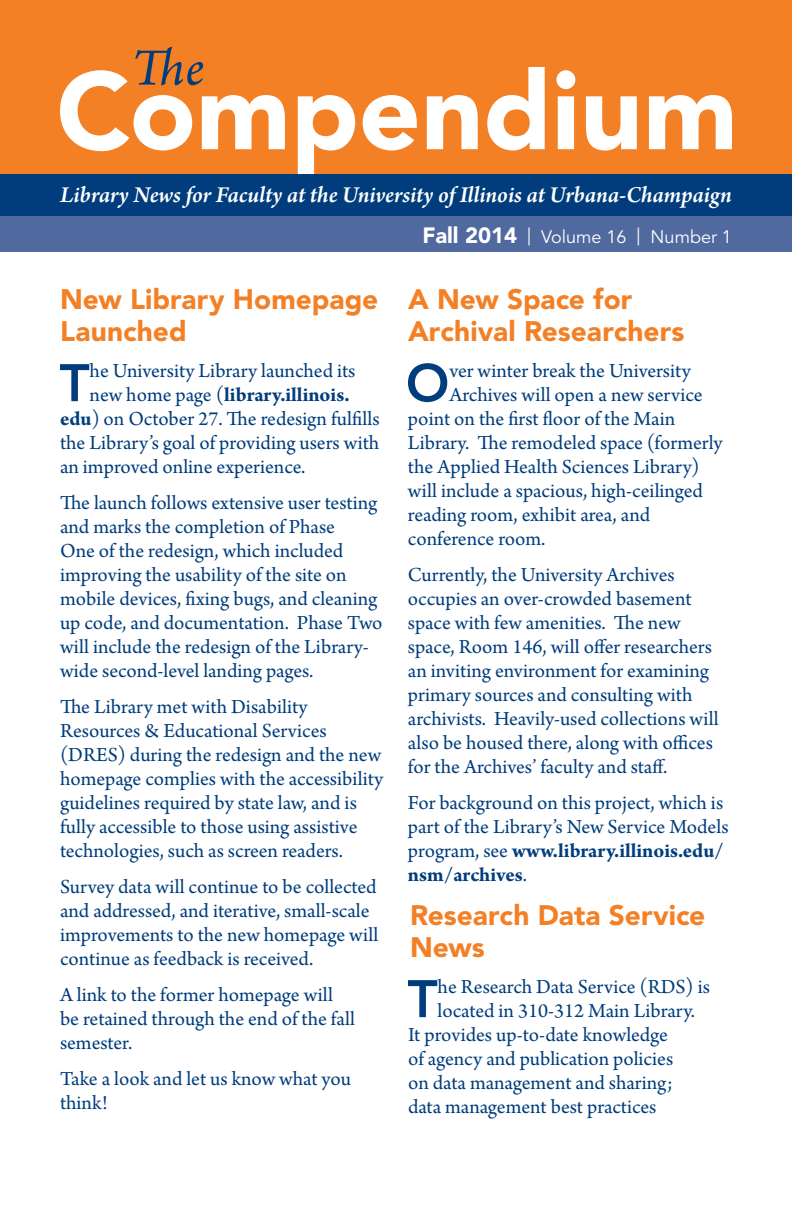
<style>
.page{position:relative;width:792px;height:1224px;background:#fff}
.page>*{position:absolute;margin:0;border:0;box-sizing:border-box;transform-origin:0 0}
.t1{font:800 52.2px "Avenir LT Std";color:#013d7d}
.t2{font:900 28px/32px "Avenir LT Std";color:#f48026}
.t3{font:italic 600 24px "Arno Pro";letter-spacing:-.005em;color:#fff}
.t4{font:21px/24px "Arno Pro";color:#013d7d}
.t5{font:700 21px "Arno Pro";color:#013d7d}
.t6{font:18px "Avenir LT Std";color:#fff}
.s1{font-weight:900;font-size:22px}
.s2{font-weight:400}
.s3{font-weight:700}
</style>
<div class="page">
<div style="left:0;top:216px;width:792px;height:36px;background:#50699f"></div>
<div style="left:0;top:174px;width:792px;height:42px;background:#013d7d"></div>
<div style="left:0;top:0;width:792px;height:174px;background:#f48026"></div>
<svg style="left:60px;top:67px;width:672px;height:107px"></svg>
<svg style="left:135px;top:47px;width:68px;height:39px"></svg>
<h1 class="t3" style="left:60px;top:181px;width:673px">Library News for Faculty at the University of Illinois at Urbana-Champaign</h1>
<h1 class="t6" style="left:422px;top:226px;width:206px"><span class="s1">Fall 2014</span> | Volume 16</h1>
<h1 class="t6" style="left:651px;top:226px;width:83px">Number 1</h1>
<p class="t6" style="left:637px;top:224px;width:5px">|</p>
<h2 class="t2" style="left:60px;top:283px;width:320px">New Library Homepage<br>Launched</h2>
<p class="t1" style="left:60px;top:352px;width:32px">T</p>
<p class="t4" style="left:90px;top:360px;width:267px">he University Library launched its</p>
<p class="t5" style="left:90px;top:383px;width:261px"><span class="s2">new home page (</span>library.illinois.</p>
<p class="t4" style="left:60px;top:408px;width:321px"><span class="s3">edu</span>) on October 27. The redesign fulfills</p>
<p class="t4" style="left:60px;top:432px;width:321px">the Library’s goal of providing users with</p>
<p class="t4" style="left:60px;top:456px;width:247px">an improved online experience.</p>
<p class="t4" style="left:60px;top:492px;width:324px">The launch follows extensive user testing and marks the completion of Phase<br>One of the redesign, which included improving the usability of the site on mobile devices, fixing bugs, and cleaning up code, and documentation. Phase Two will include the redesign of the Library&shy;wide second-level landing pages.</p>
<p class="t4" style="left:60px;top:696px;width:325px">The Library met with Disability Resources &amp; Educational Services (DRES) during the redesign and the new homepage complies with the accessibility guidelines required by state law, and is fully accessible to those using assistive technologies, such as screen readers.</p>
<p class="t4" style="left:60px;top:876px;width:320px">Survey data will continue to be collected and addressed, and iterative, small-scale improvements to the new homepage will continue as feedback is received.</p>
<p class="t4" style="left:60px;top:984px;width:296px">A link to the former homepage will be retained through the end of the fall semester.</p>
<p class="t4" style="left:60px;top:1068px;width:292px">Take a look and let us know what you think!</p>
<h2 class="t2" style="left:408px;top:283px;width:278px">A New Space for<br>Archival Researchers</h2>
<p class="t1" style="left:406px;top:352px;width:45px">O</p>
<p class="t4" style="left:449px;top:360px;width:243px">ver winter break the University</p>
<p class="t4" style="left:449px;top:384px;width:255px">Archives will open a new service</p>
<p class="t4" style="left:408px;top:408px;width:269px">point on the first floor of the Main</p>
<p class="t4" style="left:408px;top:432px;width:316px">Library. The remodeled space (formerly</p>
<p class="t4" style="left:408px;top:456px;width:293px">the Applied Health Sciences Library)</p>
<p class="t4" style="left:408px;top:480px;width:297px">will include a spacious, high-ceilinged</p>
<p class="t4" style="left:408px;top:504px;width:244px">reading room, exhibit area, and</p>
<p class="t4" style="left:408px;top:528px;width:139px">conference room.</p>
<p class="t4" style="left:408px;top:564px;width:312px">Currently, the University Archives occupies an over-crowded basement space with few amenities. The new space, Room 146, will offer researchers an inviting environment for examining primary sources and consulting with archivists. Heavily-used collections will also be housed there, along with offices for the Archives’ faculty and staff.</p>
<p class="t4" style="left:408px;top:792px;width:322px">For background on this project, which is part of the Library’s New Service Models program, see <span class="s3">www.library.illinois.edu/ nsm/archives</span>.</p>
<h2 class="t2" style="left:410px;top:899px;width:297px">Research Data Service<br>News</h2>
<p class="t1" style="left:408px;top:968px;width:32px">T</p>
<p class="t4" style="left:438px;top:976px;width:274px">he Research Data Service (RDS) is</p>
<p class="t4" style="left:438px;top:1000px;width:259px">located in 310-312 Main Library.</p>
<p class="t4" style="left:408px;top:1024px;width:262px">It provides up-to-date knowledge</p>
<p class="t4" style="left:408px;top:1048px;width:267px">of agency and publication policies</p>
<p class="t4" style="left:408px;top:1072px;width:266px">on data management and sharing;</p>
<p class="t4" style="left:408px;top:1096px;width:250px">data management best practices</p>
</div>
